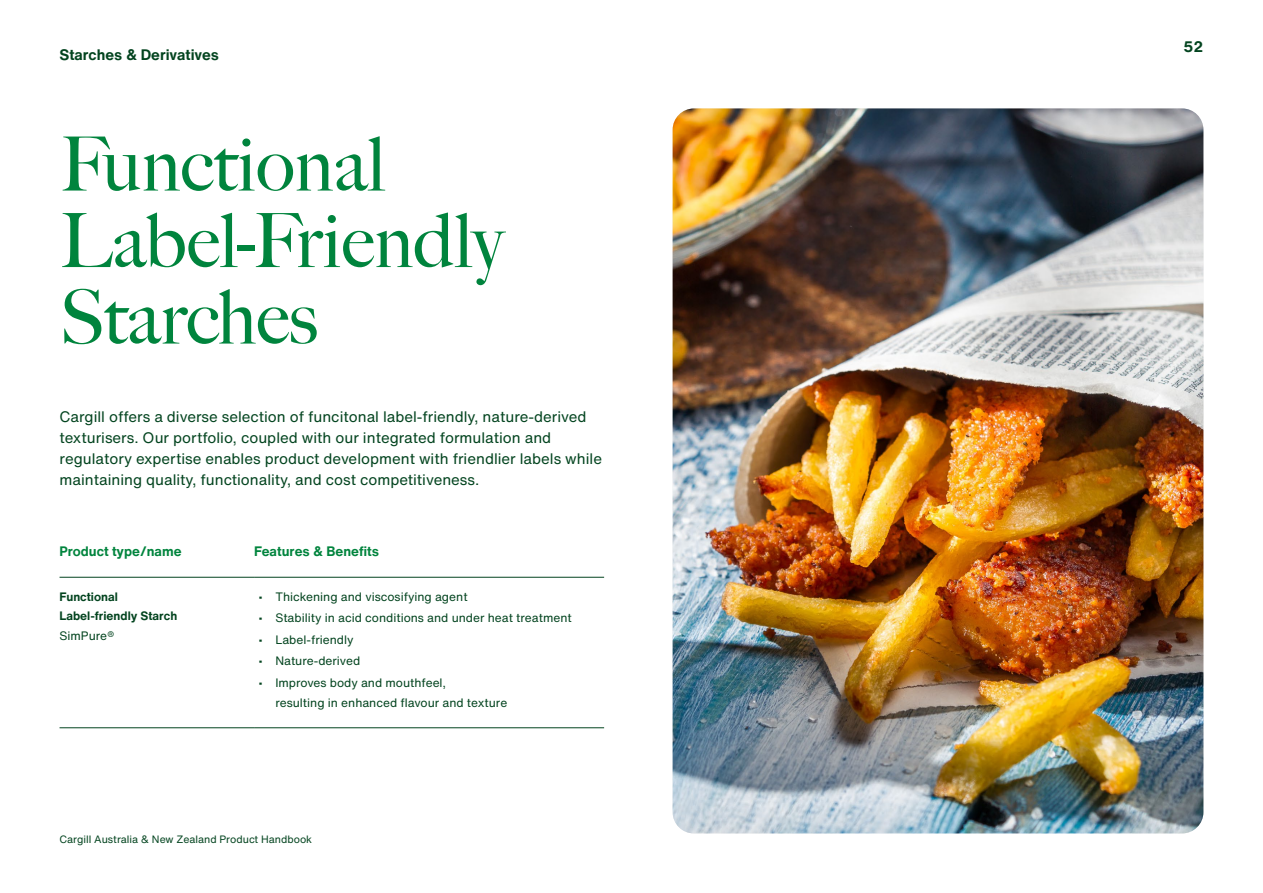
<style>
.page{position:relative;width:1263px;height:893px;background:#fff}
.page>*{position:absolute;margin:0;border:0;box-sizing:border-box;transform-origin:0 0}
.t1{font:75px/76.5px "Big Caslon For Cargill";color:#00843d}
.t2{font:15px/21px "Helvetica Now For Cargill";color:#03441f}
.t3{font:700 15px "Helvetica Now For Cargill";color:#03441f}
.t4{font:700 13.5px "Helvetica Now For Cargill";color:#00843d}
.t5{font:12px/19.5px "Helvetica Now For Cargill";color:#03441f}
.t6{font:700 12px/19.5px "Helvetica Now For Cargill";color:#03441f}
.t7{font:10.5px "Helvetica Now For Cargill";color:#03441f}
</style>
<div class="page">
<img style="left:673px;top:108px;width:530px;height:725px">
<hr style="left:60px;top:577px;width:194px;height:1px;background:#03441f">
<hr style="left:254px;top:577px;width:350px;height:1px;background:#03441f">
<hr style="left:60px;top:727px;width:194px;height:1px;background:#03441f">
<hr style="left:254px;top:727px;width:350px;height:1px;background:#03441f">
<p class="t3" style="left:60px;top:44px;width:161px">Starches &amp; Derivatives</p>
<h1 class="t1" style="left:60px;top:127px;width:446px">Functional<br>Label-Friendly<br>Starches</h1>
<p class="t2" style="left:60px;top:407px;width:544px">Cargill offers a diverse selection of funcitonal label-friendly, nature-derived texturisers. Our portfolio, coupled with our integrated formulation and regulatory expertise enables product development with friendlier labels while maintaining quality, functionality, and cost competitiveness.</p>
<p class="t4" style="left:60px;top:542px;width:124px">Product type/name</p>
<p class="t4" style="left:254px;top:542px;width:127px">Features &amp; Benefits</p>
<p class="t6" style="left:60px;top:587px;width:119px">Functional<br>Label-friendly Starch</p>
<p class="t5" style="left:60px;top:625px;width:57px">SimPure®</p>
<p class="t5" style="left:258px;top:586px;width:211px">• Thickening and viscosifying agent</p>
<p class="t5" style="left:258px;top:608px;width:315px">• Stability in acid conditions and under heat treatment</p>
<p class="t5" style="left:258px;top:630px;width:97px">• Label-friendly</p>
<p class="t5" style="left:258px;top:651px;width:103px">• Nature-derived</p>
<p class="t5" style="left:275px;top:673px;width:233px;text-indent:-17px">• Improves body and mouthfeel,<br>resulting in enhanced flavour and texture</p>
<p class="t7" style="left:60px;top:832px;width:254px">Cargill Australia &amp; New Zealand Product Handbook</p>
<p class="t3" style="left:1184px;top:37px;width:21px">52</p>
</div>
